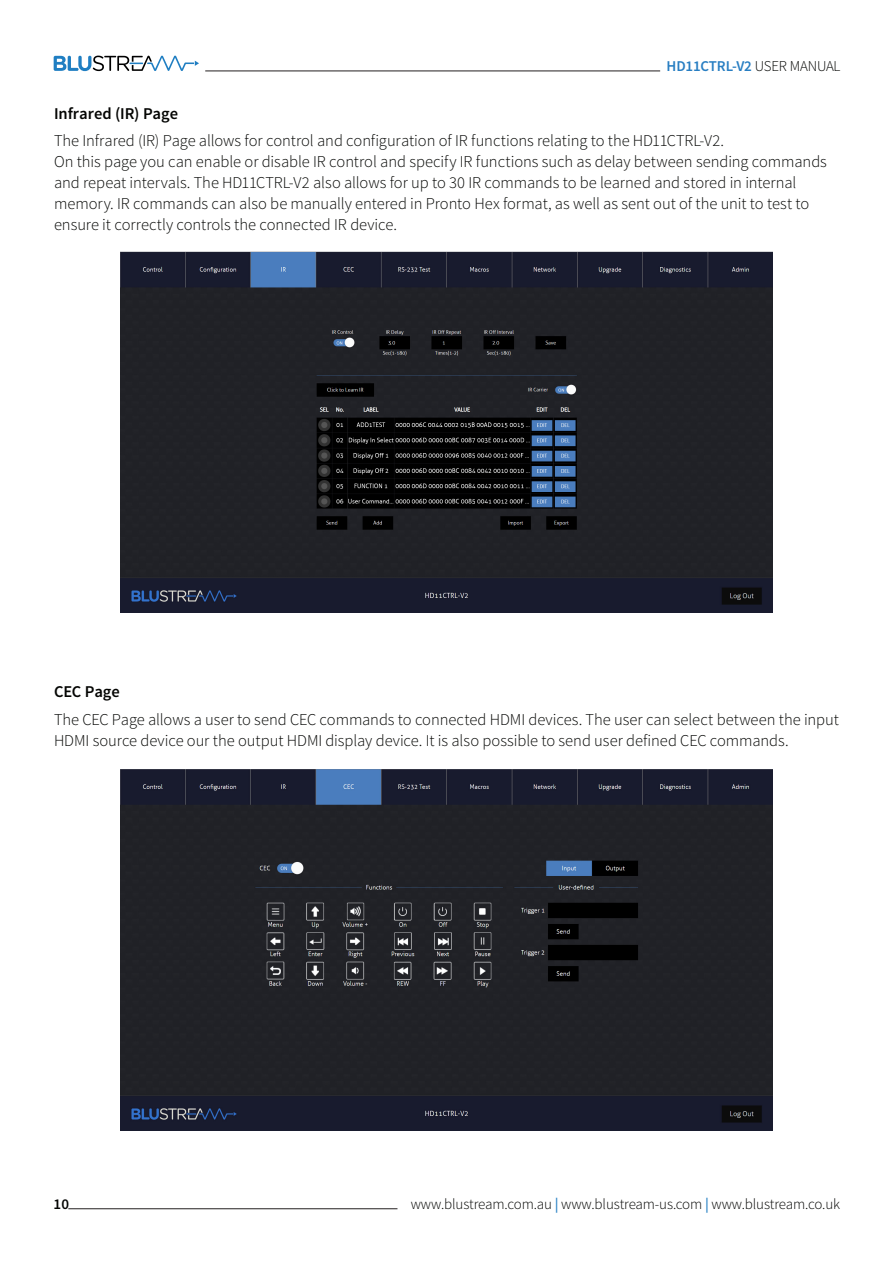
<style>
.page{position:relative;width:893px;height:1263px;background:#fff}
.page>*{position:absolute;margin:0;border:0;box-sizing:border-box;transform-origin:0 0}
.Bodycopy_2{font:300 16.5px/21px "Source Sans Pro";letter-spacing:-.005em;color:#040503}
.Bodycopy_2-2{font:600 16.5px "Source Sans Pro";letter-spacing:-.005em;color:#040503}
.t1{font:300 15px "Source Sans Pro";letter-spacing:-.01em;color:#040503}
.t2{font:600 15px "Source Sans Pro";letter-spacing:-.01em;color:#287ec2}
.t3{font:600 15px "Source Sans Pro";color:#040503}
.s1{font-weight:300;color:#040503}
.s2{font-weight:600;color:#3287c7}
</style>
<div class="page">
<svg style="left:54px;top:55px;width:145px;height:17px"></svg>
<hr style="left:205px;top:71px;width:455px;height:1px;background:#231f20">
<hr style="left:68px;top:1208px;width:329px;height:1px;background:#231f20">
<img style="left:121px;top:252px;width:651px;height:361px">
<img style="left:121px;top:770px;width:651px;height:360px">
<p class="t2" style="left:667px;top:57px;width:175px">HD11CTRL-V2 <span class="s1">USER MANUAL</span></p>
<p class="Bodycopy_2-2" style="left:54px;top:103px;width:126px">Infrared (IR) Page</p>
<p class="Bodycopy_2" style="left:54px;top:130px;width:774px">The Infrared (IR) Page allows for control and configuration of IR functions relating to the HD11CTRL-V2.<br>On this page you can enable or disable IR control and specify IR functions such as delay between sending commands and repeat intervals. The HD11CTRL-V2 also allows for up to 30 IR commands to be learned and stored in internal memory. IR commands can also be manually entered in Pronto Hex format, as well as sent out of the unit to test to ensure it correctly controls the connected IR device.</p>
<p class="Bodycopy_2-2" style="left:54px;top:681px;width:67px">CEC Page</p>
<p class="Bodycopy_2" style="left:54px;top:709px;width:786px">The CEC Page allows a user to send CEC commands to connected HDMI devices. The user can select between the input<br>HDMI source device our the output HDMI display device. It is also possible to send user defined CEC commands.</p>
<p class="t3" style="left:54px;top:1194px;width:17px">10</p>
<p class="t1" style="left:411px;top:1195px;width:431px">www.blustream.com.au <span class="s2">|</span> www.blustream-us.com <span class="s2">|</span> www.blustream.co.uk</p>
</div>
